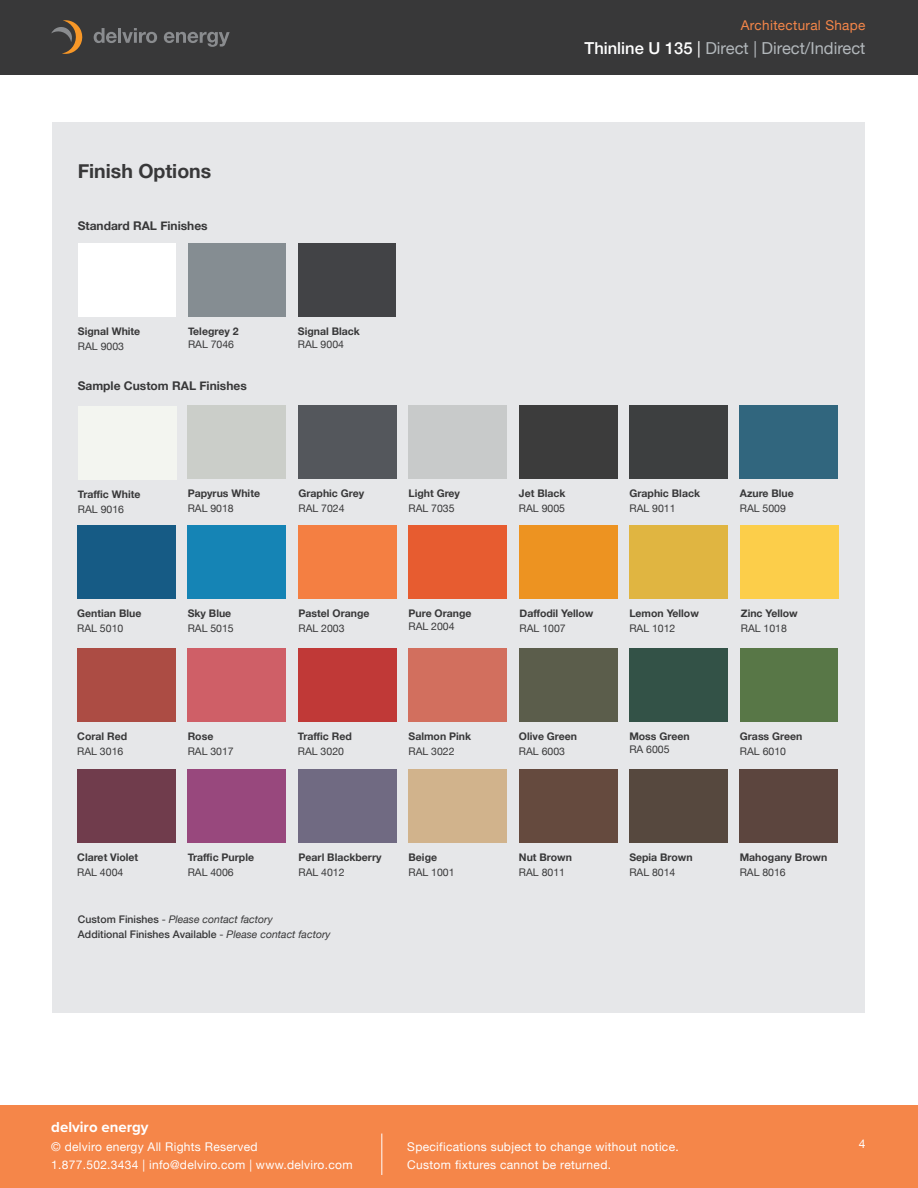
<style>
.page{position:relative;width:918px;height:1188px;background:#fff}
.page>*{position:absolute;margin:0;border:0;box-sizing:border-box;transform-origin:0 0}
.t1{font:700 19.5px "Helvetica Neue";color:#383839}
.t2{font:16.5px "Helvetica Neue";color:#b2b7bb}
.t3{font:700 15px "Proxima Nova";color:#fff}
.t4{font:13.5px "Helvetica Neue";letter-spacing:.025em;color:#f58649}
.t5{font:12px/18px "Helvetica Neue";letter-spacing:.025em;color:#fff}
.t6{font:700 12px "Helvetica Neue";color:#383839}
.t7{font:700 10.5px "Helvetica Neue";color:#383839}
.t8{font:10.5px "Helvetica Neue";color:#383839}
.t9{font:500 10.5px "Helvetica Neue";color:#383839}
.t10{font:italic 10.5px "Helvetica Neue";color:#383839}
.s1{font-weight:500;font-style:normal}
.s2{font-style:normal}
.s3{font-weight:400}
.s4{font-weight:400;font-style:italic}
.s5{font-weight:500;color:#fff}
.s6{color:#fff}
</style>
<div class="page">
<div style="left:0;top:1106px;width:918px;height:82px;background:#f58649"></div>
<div style="left:0;top:0;width:918px;height:75px;background:#383839"></div>
<hr style="left:382px;top:1134px;width:1px;height:41px;background:#fff">
<svg style="left:51px;top:20px;width:32px;height:34px"></svg>
<svg style="left:94px;top:28px;width:63px;height:15px"></svg>
<svg style="left:164px;top:32px;width:66px;height:15px"></svg>
<div style="left:52px;top:122px;width:814px;height:891px;background:#e6e7e9"></div>
<div style="left:78px;top:244px;width:98px;height:73px;background:#fff"></div>
<div style="left:409px;top:406px;width:98px;height:73px;background:#c8caca"></div>
<div style="left:409px;top:525px;width:98px;height:74px;background:#e75c30"></div>
<div style="left:299px;top:649px;width:98px;height:73px;background:#c03937"></div>
<div style="left:629px;top:770px;width:99px;height:73px;background:#56483e"></div>
<div style="left:299px;top:770px;width:98px;height:73px;background:#706a82"></div>
<div style="left:188px;top:244px;width:98px;height:73px;background:#858d92"></div>
<div style="left:299px;top:406px;width:98px;height:73px;background:#54575c"></div>
<div style="left:299px;top:525px;width:98px;height:74px;background:#f47f42"></div>
<div style="left:519px;top:649px;width:98px;height:73px;background:#5b5d4b"></div>
<div style="left:740px;top:770px;width:98px;height:73px;background:#5c453e"></div>
<div style="left:298px;top:244px;width:98px;height:73px;background:#424346"></div>
<div style="left:519px;top:406px;width:98px;height:73px;background:#3c3c3c"></div>
<div style="left:519px;top:525px;width:98px;height:74px;background:#ed9321"></div>
<div style="left:629px;top:649px;width:99px;height:73px;background:#335247"></div>
<div style="left:629px;top:406px;width:99px;height:73px;background:#3d3f40"></div>
<div style="left:741px;top:525px;width:98px;height:74px;background:#fcce4a"></div>
<div style="left:740px;top:649px;width:98px;height:73px;background:#587747"></div>
<div style="left:740px;top:406px;width:98px;height:73px;background:#31667e"></div>
<div style="left:629px;top:525px;width:99px;height:74px;background:#e0b541"></div>
<div style="left:188px;top:770px;width:98px;height:73px;background:#98487d"></div>
<div style="left:78px;top:406px;width:98px;height:74px;background:#f3f5f0"></div>
<div style="left:77px;top:525px;width:98px;height:74px;background:#165b85"></div>
<div style="left:77px;top:649px;width:98px;height:73px;background:#ac4c44"></div>
<div style="left:77px;top:770px;width:98px;height:73px;background:#703c4c"></div>
<div style="left:188px;top:406px;width:98px;height:73px;background:#cbcec9"></div>
<div style="left:188px;top:525px;width:98px;height:74px;background:#1584b5"></div>
<div style="left:188px;top:649px;width:98px;height:73px;background:#cf5f67"></div>
<div style="left:519px;top:770px;width:98px;height:73px;background:#654a3e"></div>
<div style="left:409px;top:770px;width:98px;height:73px;background:#d1b38c"></div>
<div style="left:409px;top:649px;width:98px;height:73px;background:#d26f5e"></div>
<p class="t1" style="left:78px;top:156px;width:135px">Finish Options</p>
<p class="t6" style="left:78px;top:216px;width:132px">Standard RAL Finishes</p>
<p class="t7" style="left:78px;top:323px;width:64px">Signal White</p>
<p class="t8" style="left:78px;top:338px;width:48px">RAL 9003</p>
<p class="t7" style="left:188px;top:323px;width:52px">Telegrey 2</p>
<p class="t8" style="left:188px;top:337px;width:48px">RAL 7046</p>
<p class="t6" style="left:78px;top:377px;width:171px">Sample Custom RAL Finishes</p>
<p class="t7" style="left:298px;top:323px;width:64px">Signal Black</p>
<p class="t8" style="left:298px;top:337px;width:48px">RAL 9004</p>
<p class="t7" style="left:78px;top:486px;width:64px">Traffic White</p>
<p class="t8" style="left:78px;top:501px;width:48px">RAL 9016</p>
<p class="t7" style="left:77px;top:605px;width:66px">Gentian Blue</p>
<p class="t8" style="left:77px;top:620px;width:48px">RAL 5010</p>
<p class="t7" style="left:188px;top:485px;width:74px">Papyrus White</p>
<p class="t8" style="left:188px;top:500px;width:48px">RAL 9018</p>
<p class="t7" style="left:188px;top:605px;width:45px">Sky Blue</p>
<p class="t8" style="left:188px;top:620px;width:48px">RAL 5015</p>
<p class="t7" style="left:299px;top:485px;width:67px">Graphic Grey</p>
<p class="t8" style="left:299px;top:500px;width:48px">RAL 7024</p>
<p class="t7" style="left:299px;top:605px;width:72px">Pastel Orange</p>
<p class="t8" style="left:299px;top:620px;width:48px">RAL 2003</p>
<p class="t7" style="left:409px;top:485px;width:53px">Light Grey</p>
<p class="t8" style="left:409px;top:500px;width:48px">RAL 7035</p>
<p class="t7" style="left:409px;top:605px;width:65px">Pure Orange</p>
<p class="t8" style="left:409px;top:619px;width:48px">RAL 2004</p>
<p class="t7" style="left:77px;top:728px;width:51px">Coral Red</p>
<p class="t8" style="left:77px;top:743px;width:48px">RAL 3016</p>
<p class="t7" style="left:188px;top:728px;width:27px">Rose</p>
<p class="t8" style="left:188px;top:743px;width:48px">RAL 3017</p>
<p class="t7" style="left:298px;top:728px;width:55px">Traffic Red</p>
<p class="t8" style="left:298px;top:743px;width:48px">RAL 3020</p>
<p class="t7" style="left:409px;top:728px;width:64px">Salmon Pink</p>
<p class="t8" style="left:409px;top:743px;width:48px">RAL 3022</p>
<p class="t7" style="left:77px;top:849px;width:63px">Claret Violet</p>
<p class="t8" style="left:77px;top:865px;width:48px">RAL 4004</p>
<p class="t7" style="left:188px;top:849px;width:68px">Traffic Purple</p>
<p class="t8" style="left:188px;top:865px;width:48px">RAL 4006</p>
<p class="t7" style="left:299px;top:849px;width:85px">Pearl Blackberry</p>
<p class="t8" style="left:299px;top:865px;width:48px">RAL 4012</p>
<p class="t7" style="left:409px;top:849px;width:30px">Beige</p>
<p class="t8" style="left:409px;top:865px;width:48px">RAL 1001</p>
<p class="t10" style="left:78px;top:911px;width:196px"><span class="s1">Custom Finishes</span> <span class="s2">-</span> Please contact factory</p>
<p class="t9" style="left:78px;top:926px;width:254px">Additional Finishes Available <span class="s3">-</span> <span class="s4">Please contact factory</span></p>
<p class="t4" style="left:741px;top:15px;width:126px">Architectural Shape</p>
<h2 class="t2" style="left:585px;top:36px;width:282px"><span class="s5">Thinline U 135</span> <span class="s6">|</span> Direct | Direct/Indirect</h2>
<p class="t7" style="left:519px;top:485px;width:48px">Jet Black</p>
<p class="t8" style="left:519px;top:500px;width:48px">RAL 9005</p>
<p class="t7" style="left:630px;top:485px;width:72px">Graphic Black</p>
<p class="t8" style="left:630px;top:500px;width:48px">RAL 9011</p>
<p class="t7" style="left:740px;top:485px;width:56px">Azure Blue</p>
<p class="t8" style="left:740px;top:500px;width:48px">RAL 5009</p>
<p class="t7" style="left:520px;top:605px;width:75px">Daffodil Yellow</p>
<p class="t8" style="left:520px;top:620px;width:48px">RAL 1007</p>
<p class="t7" style="left:629px;top:605px;width:71px">Lemon Yellow</p>
<p class="t8" style="left:629px;top:620px;width:48px">RAL 1012</p>
<p class="t7" style="left:741px;top:605px;width:58px">Zinc Yellow</p>
<p class="t8" style="left:741px;top:620px;width:48px">RAL 1018</p>
<p class="t7" style="left:519px;top:728px;width:60px">Olive Green</p>
<p class="t8" style="left:519px;top:743px;width:48px">RAL 6003</p>
<p class="t7" style="left:629px;top:728px;width:62px">Moss Green</p>
<p class="t8" style="left:629px;top:742px;width:42px">RA 6005</p>
<p class="t7" style="left:740px;top:728px;width:64px">Grass Green</p>
<p class="t8" style="left:740px;top:743px;width:48px">RAL 6010</p>
<p class="t7" style="left:519px;top:849px;width:55px">Nut Brown</p>
<p class="t8" style="left:519px;top:865px;width:48px">RAL 8011</p>
<p class="t7" style="left:629px;top:849px;width:65px">Sepia Brown</p>
<p class="t8" style="left:629px;top:865px;width:48px">RAL 8014</p>
<p class="t7" style="left:740px;top:849px;width:89px">Mahogany Brown</p>
<p class="t8" style="left:740px;top:865px;width:48px">RAL 8016</p>
<h3 class="t3" style="left:51px;top:1116px;width:99px">delviro energy</h3>
<p class="t5" style="left:51px;top:1138px;width:303px">© delviro energy All Rights Reserved<br>1.877.502.3434 | info@delviro.com | www.delviro.com</p>
<p class="t5" style="left:407px;top:1138px;width:273px">Specifications subject to change without notice.<br>Custom fixtures cannot be returned.</p>
<p class="t5" style="left:859px;top:1135px;width:8px">4</p>
</div>
